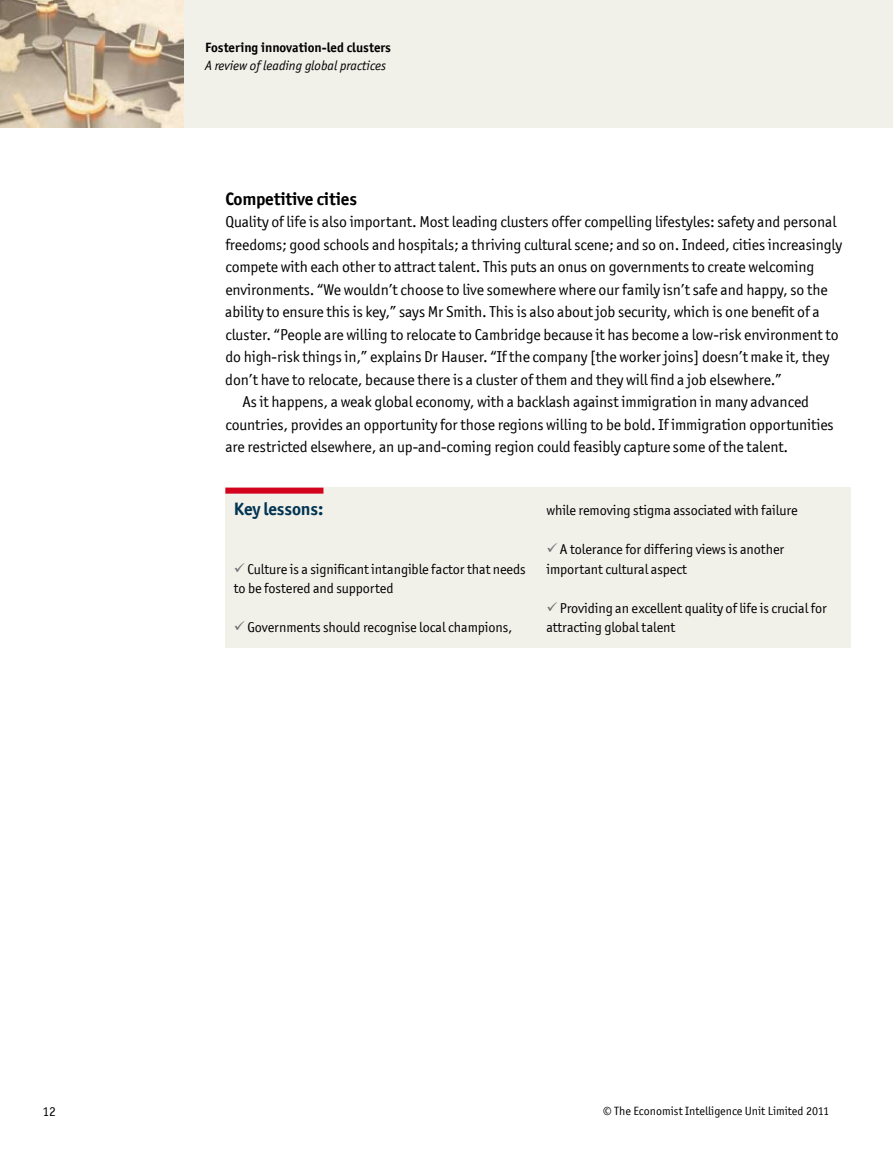
<style>
.page{position:relative;width:893px;height:1149px;background:#fff}
.page>*{position:absolute;margin:0;border:0;box-sizing:border-box;transform-origin:0 0}
.t1{font:700 18px "Officina San ITC";letter-spacing:-.005em;color:#000}
.t2{font:700 18px "Officina San ITC";letter-spacing:-.005em;color:#003452}
.t3{font:15.75px "Officina San ITC";letter-spacing:-.005em;color:#000}
.t4{font:14.25px/19.5px "Officina San ITC";letter-spacing:-.005em;color:#000}
.t5{font:700 13.5px "Officina San ITC";color:#000}
.t6{font:italic 13.5px "Officina San ITC";color:#000}
.t7{font:13.5px "Officina San ITC";color:#000}
.t8{font:12px "Officina San ITC";color:#000}
.s1{color:#707173}
</style>
<div class="page">
<div style="left:0;top:0;width:893px;height:128px;background:#f1f0e9"></div>
<img style="left:0;top:0;width:183px;height:128px">
<div style="left:225px;top:487px;width:625px;height:160px;background:#f1f0e9"></div>
<div style="left:225px;top:487px;width:98px;height:6px;background:#d3021d"></div>
<p class="t5" style="left:205px;top:39px;width:187px">Fostering innovation-led clusters</p>
<p class="t6" style="left:205px;top:58px;width:183px">A review of leading global practices</p>
<p class="t1" style="left:225px;top:187px;width:133px">Competitive cities</p>
<p class="t3" style="left:225px;top:212px;width:612px">Quality of life is also important. Most leading clusters offer compelling lifestyles: safety and personal</p>
<p class="t3" style="left:225px;top:235px;width:618px">freedoms; good schools and hospitals; a thriving cultural scene; and so on. Indeed, cities increasingly</p>
<p class="t3" style="left:225px;top:257px;width:591px">compete with each other to attract talent. This puts an onus on governments to create welcoming</p>
<p class="t3" style="left:225px;top:280px;width:604px">environments. “We wouldn’t choose to live somewhere where our family isn’t safe and happy, so the</p>
<p class="t3" style="left:225px;top:302px;width:596px">ability to ensure this is key,” says Mr Smith. This is also about job security, which is one benefit of a</p>
<p class="t3" style="left:225px;top:325px;width:615px">cluster. “People are willing to relocate to Cambridge because it has become a low-risk environment to</p>
<p class="t3" style="left:225px;top:347px;width:606px">do high-risk things in,” explains Dr Hauser. “If the company [the worker joins] doesn’t make it, they</p>
<p class="t3" style="left:225px;top:370px;width:558px">don’t have to relocate, because there is a cluster of them and they will find a job elsewhere.”</p>
<p class="t3" style="left:242px;top:392px;width:568px">As it happens, a weak global economy, with a backlash against immigration in many advanced</p>
<p class="t3" style="left:225px;top:415px;width:610px">countries, provides an opportunity for those regions willing to be bold. If immigration opportunities</p>
<p class="t3" style="left:225px;top:437px;width:564px">are restricted elsewhere, an up-and-coming region could feasibly capture some of the talent.</p>
<p class="t2" style="left:234px;top:497px;width:91px">Key lessons:</p>
<p class="t4" style="left:234px;top:558px;width:293px"><span class="s1">✓</span> Culture is a significant intangible factor that needs to be fostered and supported</p>
<p class="t4" style="left:234px;top:617px;width:280px"><span class="s1">✓</span> Governments should recognise local champions,</p>
<p class="t4" style="left:546px;top:500px;width:253px">while removing stigma associated with failure</p>
<p class="t4" style="left:546px;top:539px;width:239px"><span class="s1">✓</span> A tolerance for differing views is another important cultural aspect</p>
<p class="t4" style="left:546px;top:597px;width:282px"><span class="s1">✓</span> Providing an excellent quality of life is crucial for attracting global talent</p>
<p class="t7" style="left:43px;top:1103px;width:15px">12</p>
<p class="t8" style="left:603px;top:1103px;width:227px">© The Economist Intelligence Unit Limited 2011</p>
</div>
